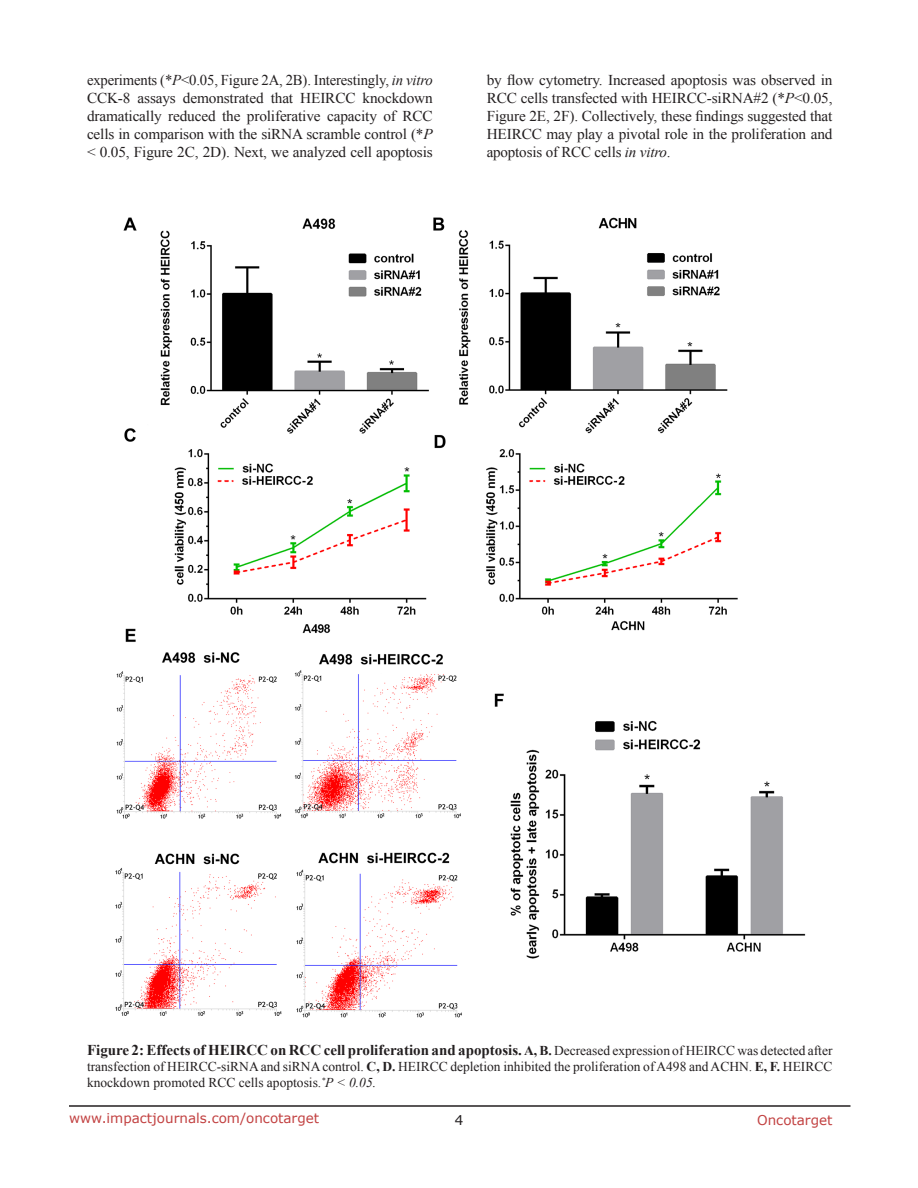
<style>
.page{position:relative;width:918px;height:1188px;background:#fff}
.page>*{position:absolute;margin:0;border:0;box-sizing:border-box;transform-origin:0 0}
.BodyText{font:15px/18px "Times New Roman";letter-spacing:-.01em;color:#231f20;text-align:justify}
.figuretext{font:700 15px "Times New Roman";color:#231f20}
.figuretext-2{font:13.5px/16.2px "Times New Roman";color:#231f20}
.t1{font:13.5px "Verdana";color:#c24141}
.t2{font:13.5px "Verdana";color:#231f20}
.s1{font-style:italic}
.s2{font-size:13.5px}
.s3{font-weight:400;font-size:13.5px}
.s4{font-weight:700}
</style>
<div class="page">
<hr style="left:69px;top:1105px;width:781px;height:2px;background:#231f20">
<img style="left:115px;top:217px;width:691px;height:801px">
<p class="BodyText" style="left:87px;top:71px;width:347px">experiments (*<span class="s1">P</span>&lt;0.05, Figure 2A, 2B). Interestingly, <span class="s1">in vitro </span>CCK-8 assays demonstrated that HEIRCC knockdown dramatically reduced the proliferative capacity of RCC cells in comparison with the siRNA scramble control (*<span class="s1">P </span>&lt; 0.05, Figure 2C, 2D). Next, we analyzed cell apoptosis</p>
<p class="BodyText" style="left:487px;top:71px;width:347px">by flow cytometry. Increased apoptosis was observed in RCC cells transfected with HEIRCC-siRNA#2 (*<span class="s1">P</span>&lt;0.05, Figure 2E, 2F). Collectively, these findings suggested that HEIRCC may play a pivotal role in the proliferation and apoptosis of RCC cells <span class="s1">in vitro</span>.</p>
<p class="figuretext" style="left:87px;top:1039px;width:747px">Figure 2: Effects of HEIRCC on RCC cell proliferation and apoptosis. <span class="s2">A, B.</span> <span class="s3">Decreased expression of HEIRCC was detected after</span></p>
<p class="figuretext-2" style="left:87px;top:1058px;width:747px">transfection of HEIRCC-siRNA and siRNA control. <span class="s4">C, D.</span> HEIRCC depletion inhibited the proliferation of A498 and ACHN. <span class="s4">E, F.</span> HEIRCC knockdown promoted RCC cells apoptosis.<sup>*</sup><span class="s1">P &lt; 0.05.</span></p>
<p class="t1" style="left:69px;top:1109px;width:252px">www.impactjournals.com/oncotarget</p>
<p class="t2" style="left:455px;top:1111px;width:10px">4</p>
<p class="t1" style="left:757px;top:1111px;width:77px">Oncotarget</p>
</div>
